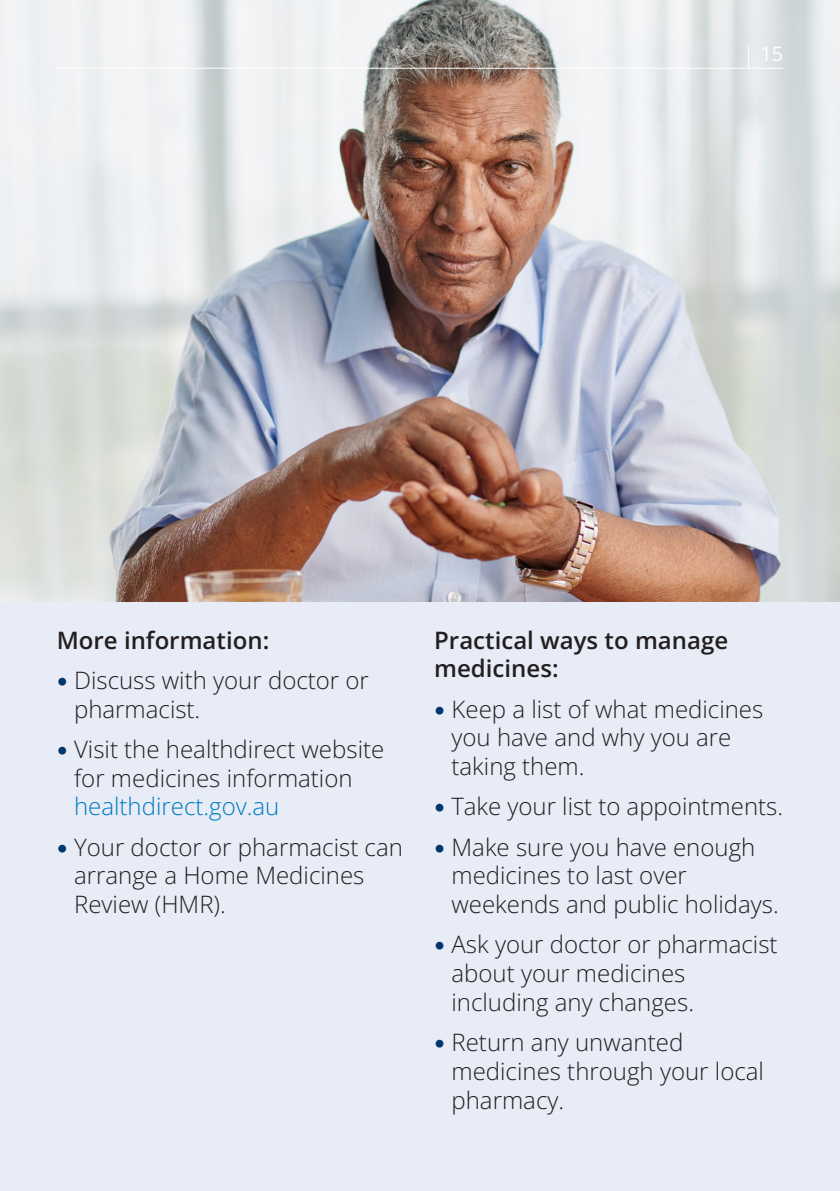
<style>
.page{position:relative;width:840px;height:1191px;background:#fff}
.page>*{position:absolute;margin:0;border:0;box-sizing:border-box;transform-origin:0 0}
.t1{font:300 24px/28.8px "Open Sans";color:#231f20}
.t2{font:600 24px/28.8px "Open Sans";color:#231f20}
.t3{font:20px "Open Sans";color:#fff}
.s1{color:#007ac0}
</style>
<div class="page">
<div style="left:0;top:601px;width:839px;height:590px;background:#e7ecf7"></div>
<img style="left:0;top:0;width:839px;height:601px">
<hr style="left:57px;top:68px;width:725px;height:1px;background:#fff">
<svg style="left:747px;top:45px;width:1px;height:23px"></svg>
<p class="t3" style="left:759px;top:40px;width:24px">15</p>
<p class="t2" style="left:57px;top:625px;width:214px">More information:</p>
<p class="t1" style="left:74px;top:665px;width:296px">Discuss with your doctor or pharmacist.</p>
<p class="t1" style="left:74px;top:734px;width:311px">Visit the healthdirect website for medicines information <span class="s1">healthdirect.gov.au</span></p>
<p class="t1" style="left:74px;top:831px;width:330px">Your doctor or pharmacist can arrange a Home Medicines<br>Review (HMR).</p>
<p class="t2" style="left:434px;top:625px;width:295px">Practical ways to manage medicines:</p>
<p class="t1" style="left:451px;top:694px;width:313px">Keep a list of what medicines you have and why you are taking them.</p>
<p class="t1" style="left:451px;top:791px;width:333px">Take your list to appointments.</p>
<p class="t1" style="left:451px;top:831px;width:328px">Make sure you have enough medicines to last over weekends and public holidays.</p>
<p class="t1" style="left:451px;top:929px;width:327px">Ask your doctor or pharmacist about your medicines including any changes.</p>
<p class="t1" style="left:451px;top:1027px;width:314px">Return any unwanted medicines through your local pharmacy.</p>
</div>
